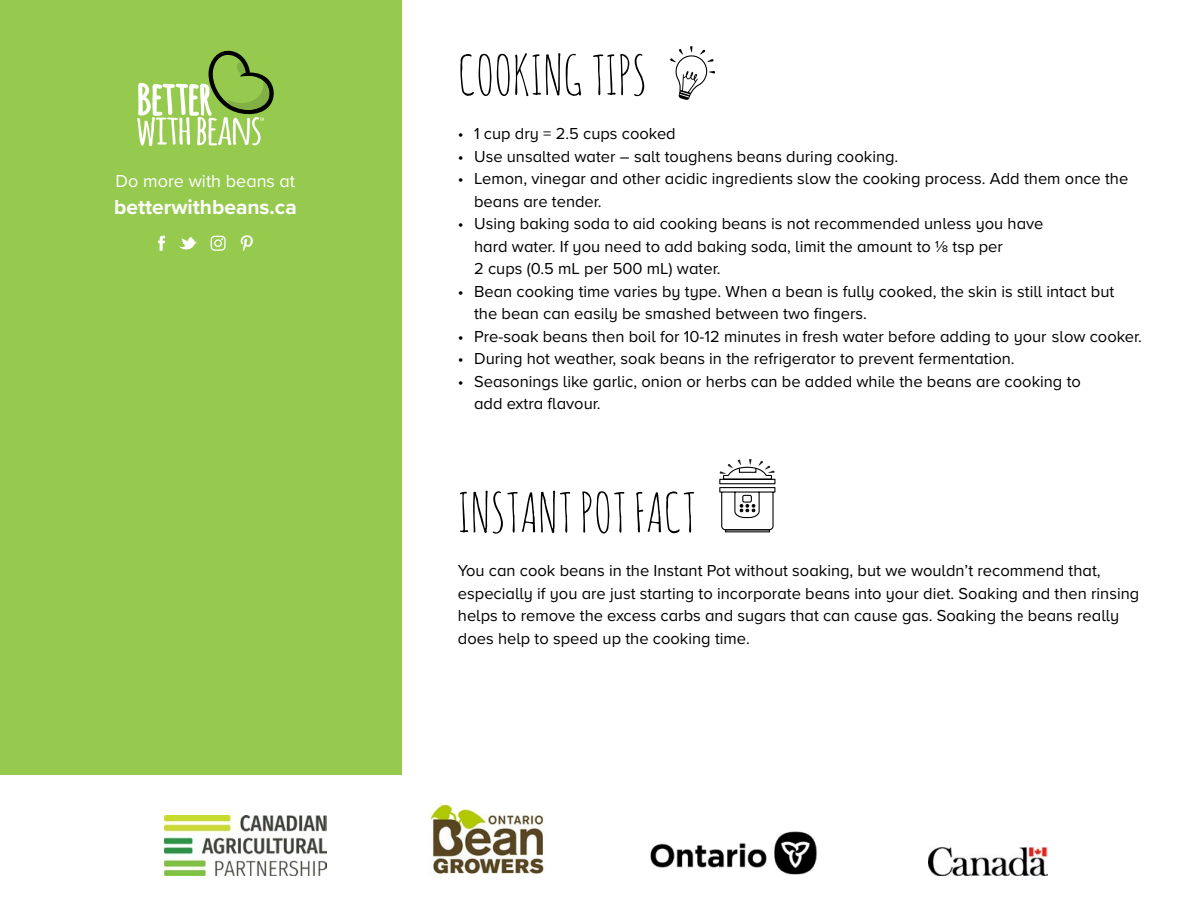
<style>
.page{position:relative;width:1188px;height:918px;background:#fff}
.page>*{position:absolute;margin:0;border:0;box-sizing:border-box;transform-origin:0 0}
.t1{font:53.55px "Amatic SC";color:#000}
.t2{font:700 21px "Proxima Nova";color:#fff}
.t3{font:18px "Proxima Nova A";color:#fff}
.t4{font:16.5px/22.5px "Proxima Nova A";color:#000}
</style>
<div class="page">
<div style="left:0;top:0;width:402px;height:774px;background:#96ca4f"></div>
<svg style="left:670px;top:46px;width:45px;height:54px"></svg>
<div style="left:725px;top:529px;width:45px;height:3px;border:1px solid #000"></div>
<svg style="left:719px;top:459px;width:57px;height:72px"></svg>
<svg style="left:211px;top:236px;width:15px;height:15px"></svg>
<svg style="left:179px;top:237px;width:18px;height:13px"></svg>
<svg style="left:241px;top:235px;width:12px;height:16px"></svg>
<svg style="left:158px;top:236px;width:7px;height:15px"></svg>
<svg style="left:137px;top:50px;width:137px;height:96px"></svg>
<img style="left:929px;top:848px;width:118px;height:28px">
<img style="left:164px;top:816px;width:162px;height:60px">
<img style="left:650px;top:831px;width:167px;height:44px">
<img style="left:430px;top:803px;width:114px;height:71px">
<p class="t3" style="left:116px;top:167px;width:181px">Do more with beans at</p>
<p class="t2" style="left:114px;top:192px;width:184px">betterwithbeans.ca</p>
<h1 class="t1" style="left:458px;top:41px;width:190px">COOKING TIPS</h1>
<p class="t4" style="left:458px;top:122px;width:219px">• 1 cup dry = 2.5 cups cooked</p>
<p class="t4" style="left:458px;top:144px;width:442px">• Use unsalted water – salt toughens beans during cooking.</p>
<p class="t4" style="left:474px;top:167px;width:656px;text-indent:-16px">• Lemon, vinegar and other acidic ingredients slow the cooking process. Add them once the beans are tender.</p>
<p class="t4" style="left:474px;top:212px;width:571px;text-indent:-16px">• Using baking soda to aid cooking beans is not recommended unless you have hard water. If you need to add baking soda, limit the amount to ⅛ tsp per<br>2 cups (0.5 mL per 500 mL) water.</p>
<p class="t4" style="left:474px;top:279px;width:642px;text-indent:-16px">• Bean cooking time varies by type. When a bean is fully cooked, the skin is still intact but the bean can easily be smashed between two fingers.</p>
<p class="t4" style="left:458px;top:324px;width:686px">• Pre-soak beans then boil for 10-12 minutes in fresh water before adding to your slow cooker.</p>
<p class="t4" style="left:458px;top:347px;width:558px">• During hot weather, soak beans in the refrigerator to prevent fermentation.</p>
<p class="t4" style="left:474px;top:369px;width:608px;text-indent:-16px">• Seasonings like garlic, onion or herbs can be added while the beans are cooking to add extra flavour.</p>
<h1 class="t1" style="left:458px;top:478px;width:240px">INSTANT POT FACT</h1>
<p class="t4" style="left:458px;top:559px;width:683px">You can cook beans in the Instant Pot without soaking, but we wouldn’t recommend that, especially if you are just starting to incorporate beans into your diet. Soaking and then rinsing helps to remove the excess carbs and sugars that can cause gas. Soaking the beans really does help to speed up the cooking time.</p>
</div>
